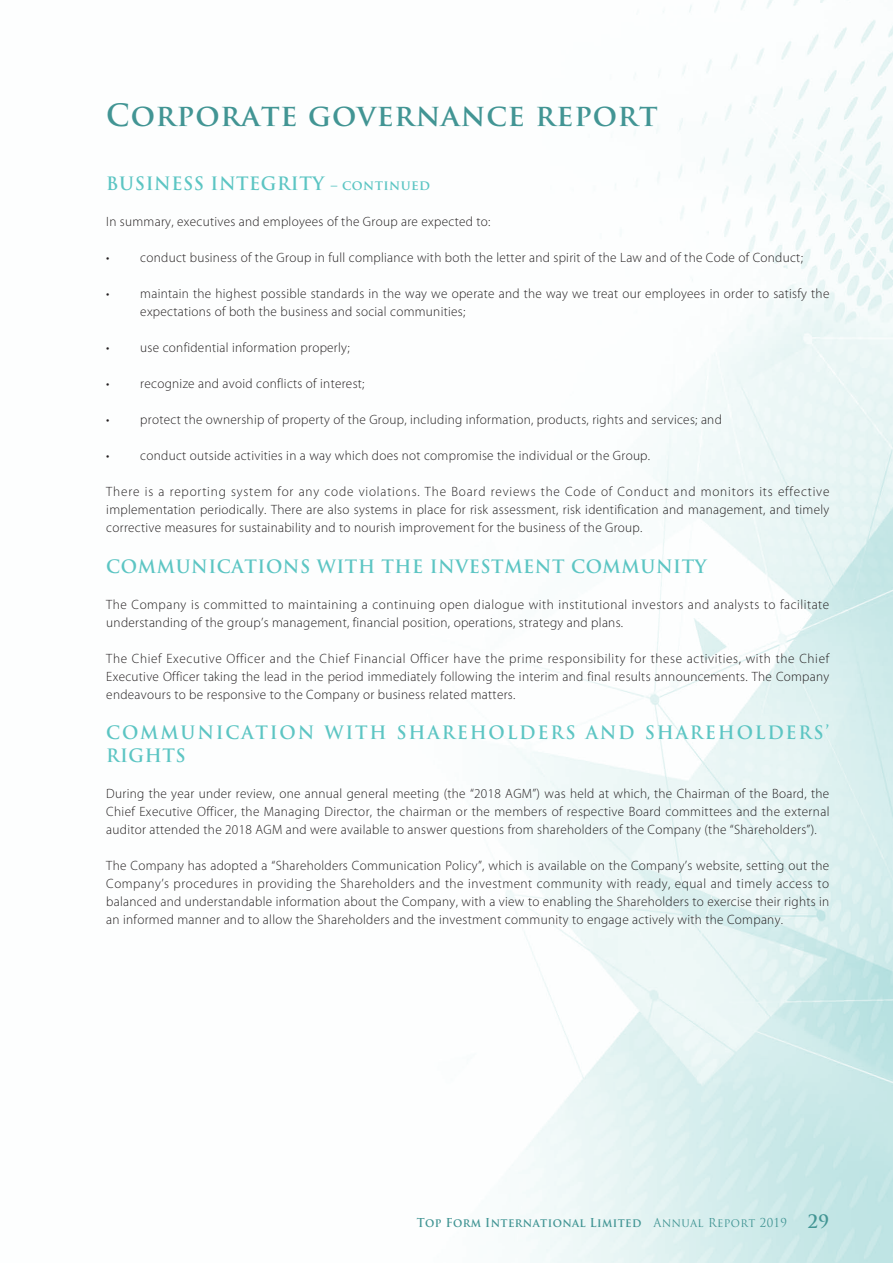
<style>
.page{position:relative;width:893px;height:1263px;background:#fff}
.page>*{position:absolute;margin:0;border:0;box-sizing:border-box;transform-origin:0 0}
.t1{font:700 30px "Trajan Pro";letter-spacing:.03em;color:#429594}
.t2{font:700 18px "Trajan Pro";letter-spacing:.03em;color:#5cc5c3}
.t3{font:700 18px/22.5px "Trajan Pro";letter-spacing:.1em;color:#5cc5c3}
.t4{font:300 13.5px/18px "Myriad Pro";letter-spacing:.02em;color:#231f20;text-align:justify}
.t5{font:300 13.5px/18px "Myriad Pro";letter-spacing:.04em;color:#231f20}
.t6{font:700 12px "Trajan Pro";letter-spacing:.03em;color:#429594;scale:.94 1}
.s1{font-size:13.5px}
.s2{font-weight:400}
.s3{font-size:18px}
</style>
<div class="page">
<img style="left:495px;top:0;width:398px;height:1263px">
<h1 class="t1" style="left:106px;top:97px;width:553px">Corporate governance report</h1>
<h2 class="t2" style="left:106px;top:172px;width:325px">BUSINESS INTEGRITY <span class="s1">– continued</span></h2>
<p class="t4" style="left:106px;top:212px;width:386px">In summary, executives and employees of the Group are expected to:</p>
<p class="t4" style="left:106px;top:248px;width:698px">• conduct business of the Group in full compliance with both the letter and spirit of the Law and of the Code of Conduct;</p>
<p class="t4" style="left:140px;top:284px;width:691px;text-indent:-34px">• maintain the highest possible standards in the way we operate and the way we treat our employees in order to satisfy the expectations of both the business and social communities;</p>
<p class="t4" style="left:106px;top:338px;width:245px">• use confidential information properly;</p>
<p class="t4" style="left:106px;top:374px;width:260px">• recognize and avoid conflicts of interest;</p>
<p class="t4" style="left:106px;top:410px;width:617px">• protect the ownership of property of the Group, including information, products, rights and services; and</p>
<p class="t4" style="left:106px;top:446px;width:545px">• conduct outside activities in a way which does not compromise the individual or the Group.</p>
<p class="t4" style="left:106px;top:482px;width:725px">There is a reporting system for any code violations. The Board reviews the Code of Conduct and monitors its effective implementation periodically. There are also systems in place for risk assessment, risk identification and management, and timely corrective measures for sustainability and to nourish improvement for the business of the Group.</p>
<h2 class="t2" style="left:106px;top:555px;width:602px">COMMUNICATIONS WITH THE INVESTMENT COMMUNITY</h2>
<p class="t5" style="left:106px;top:595px;width:724px">The Company is committed to maintaining a continuing open dialogue with institutional investors and analysts to facilitate understanding of the group’s management, financial position, operations, strategy and plans.</p>
<p class="t4" style="left:106px;top:649px;width:725px">The Chief Executive Officer and the Chief Financial Officer have the prime responsibility for these activities, with the Chief Executive Officer taking the lead in the period immediately following the interim and final results announcements. The Company endeavours to be responsive to the Company or business related matters.</p>
<h2 class="t3" style="left:106px;top:722px;width:725px">COMMUNICATION WITH SHAREHOLDERS AND SHAREHOLDERS’<br>RIGHTS</h2>
<p class="t4" style="left:106px;top:784px;width:725px">During the year under review, one annual general meeting (the “2018 AGM”) was held at which, the Chairman of the Board, the Chief Executive Officer, the Managing Director, the chairman or the members of respective Board committees and the external auditor attended the 2018 AGM and were available to answer questions from shareholders of the Company (the “Shareholders”).</p>
<p class="t4" style="left:106px;top:856px;width:725px">The Company has adopted a “Shareholders Communication Policy”, which is available on the Company’s website, setting out the Company’s procedures in providing the Shareholders and the investment community with ready, equal and timely access to balanced and understandable information about the Company, with a view to enabling the Shareholders to exercise their rights in an informed manner and to allow the Shareholders and the investment community to engage actively with the Company.</p>
<p class="t6" style="left:417px;top:1215px;width:440px">Top Form International Limited <span class="s2">Annual Report 2019</span> <span class="s3">29</span></p>
</div>
